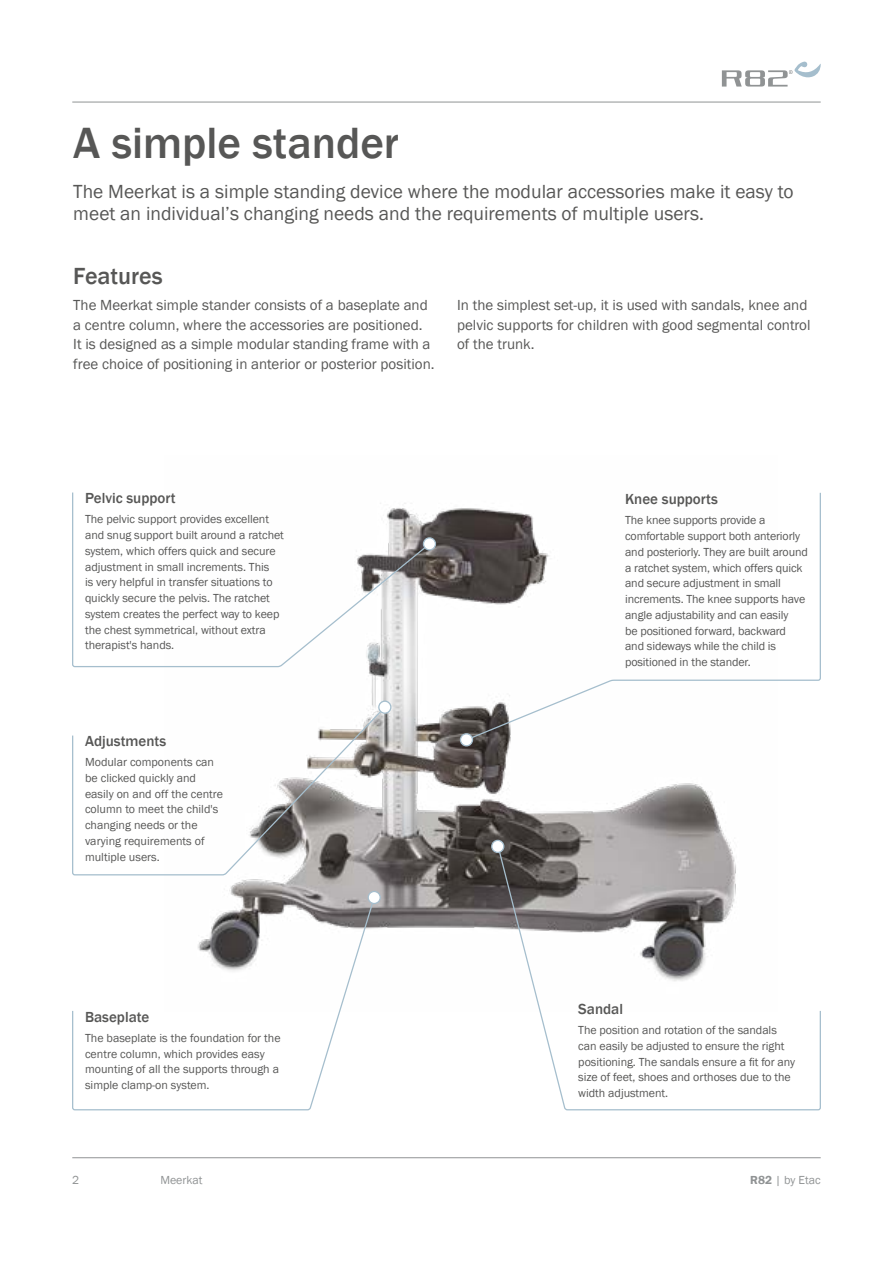
<style>
.page{position:relative;width:893px;height:1263px;background:#fff}
.page>*{position:absolute;margin:0;border:0;box-sizing:border-box;transform-origin:0 0}
.t1{font:500 45px "Franklin Gothic";color:#575756}
.t2{font:500 24px "Franklin Gothic";color:#575756}
.t3{font:19.5px/22.5px "Franklin Gothic";color:#575756}
.t4{font:15px/19.5px "Franklin Gothic";color:#575756}
.t5{font:500 15px "Franklin Gothic";color:#575756}
.t6{font:12px/15.8px "Franklin Gothic";letter-spacing:-.005em;color:#575756}
.t7{font:12px "Franklin Gothic";color:#909394}
.s1{font-weight:600}
</style>
<div class="page">
<hr style="left:72px;top:102px;width:749px;height:1px;background:#909394">
<hr style="left:72px;top:1157px;width:749px;height:1px;background:#909394">
<img style="left:229px;top:508px;width:502px;height:421px">
<svg style="left:722px;top:62px;width:99px;height:25px"></svg>
<svg style="left:72px;top:492px;width:359px;height:176px"></svg>
<svg style="left:72px;top:896px;width:304px;height:215px"></svg>
<svg style="left:72px;top:705px;width:315px;height:171px"></svg>
<svg style="left:497px;top:845px;width:324px;height:266px"></svg>
<svg style="left:465px;top:492px;width:356px;height:249px"></svg>
<div style="left:460px;top:734px;width:12px;height:12px;background:#fff;border-radius:50%"></div>
<div style="left:460px;top:733px;width:13px;height:13px;border:1px solid #a5becd;border-radius:50%"></div>
<div style="left:423px;top:538px;width:12px;height:12px;background:#fff;border-radius:50%"></div>
<div style="left:423px;top:537px;width:13px;height:13px;border:1px solid #a5becd;border-radius:50%"></div>
<div style="left:368px;top:891px;width:12px;height:12px;background:#fff;border-radius:50%"></div>
<div style="left:368px;top:891px;width:13px;height:13px;border:1px solid #a5becd;border-radius:50%"></div>
<div style="left:379px;top:701px;width:12px;height:12px;background:#fff;border-radius:50%"></div>
<div style="left:378px;top:700px;width:13px;height:14px;border:1px solid #a5becd;border-radius:50%"></div>
<div style="left:492px;top:840px;width:12px;height:12px;background:#fff;border-radius:50%"></div>
<div style="left:491px;top:840px;width:13px;height:13px;border:1px solid #a5becd;border-radius:50%"></div>
<h1 class="t1" style="left:73px;top:115px;width:327px">A simple stander</h1>
<h3 class="t3" style="left:73px;top:180px;width:722px">The Meerkat is a simple standing device where the modular accessories make it easy to meet an individual’s changing needs and the requirements of multiple users.</h3>
<h2 class="t2" style="left:73px;top:261px;width:91px">Features</h2>
<p class="t4" style="left:73px;top:296px;width:363px">The Meerkat simple stander consists of a baseplate and a centre column, where the accessories are positioned.<br>It is designed as a simple modular standing frame with a free choice of positioning in anterior or posterior position.</p>
<p class="t4" style="left:457px;top:296px;width:355px">In the simplest set-up, it is used with sandals, knee and pelvic supports for children with good segmental control of the trunk.</p>
<p class="t5" style="left:85px;top:489px;width:92px">Pelvic support</p>
<p class="t6" style="left:85px;top:512px;width:200px">The pelvic support provides excellent and snug support built around a ratchet system, which offers quick and secure adjustment in small increments. This<br>is very helpful in transfer situations to quickly secure the pelvis. The ratchet system creates the perfect way to keep the chest symmetrical, without extra therapist's hands.</p>
<p class="t5" style="left:85px;top:732px;width:83px">Adjustments</p>
<p class="t6" style="left:85px;top:754px;width:140px">Modular components can be clicked quickly and easily on and off the centre column to meet the child's changing needs or the varying requirements of multiple users.</p>
<p class="t5" style="left:625px;top:490px;width:94px">Knee supports</p>
<p class="t6" style="left:625px;top:513px;width:184px">The knee supports provide a comfortable support both anteriorly and posteriorly. They are built around a ratchet system, which offers quick and secure adjustment in small increments. The knee supports have angle adjustability and can easily<br>be positioned forward, backward and sideways while the child is positioned in the stander.</p>
<p class="t5" style="left:85px;top:1008px;width:66px">Baseplate</p>
<p class="t6" style="left:85px;top:1030px;width:197px">The baseplate is the foundation for the centre column, which provides easy mounting of all the supports through a simple clamp-on system.</p>
<p class="t5" style="left:578px;top:1000px;width:46px">Sandal</p>
<p class="t6" style="left:578px;top:1022px;width:218px">The position and rotation of the sandals can easily be adjusted to ensure the right positioning. The sandals ensure a fit for any size of feet, shoes and orthoses due to the width adjustment.</p>
<p class="t7" style="left:72px;top:1173px;width:9px">2</p>
<p class="t7" style="left:160px;top:1173px;width:44px">Meerkat</p>
<p class="t7" style="left:750px;top:1173px;width:72px"><span class="s1">R82</span> | by Etac</p>
</div>
